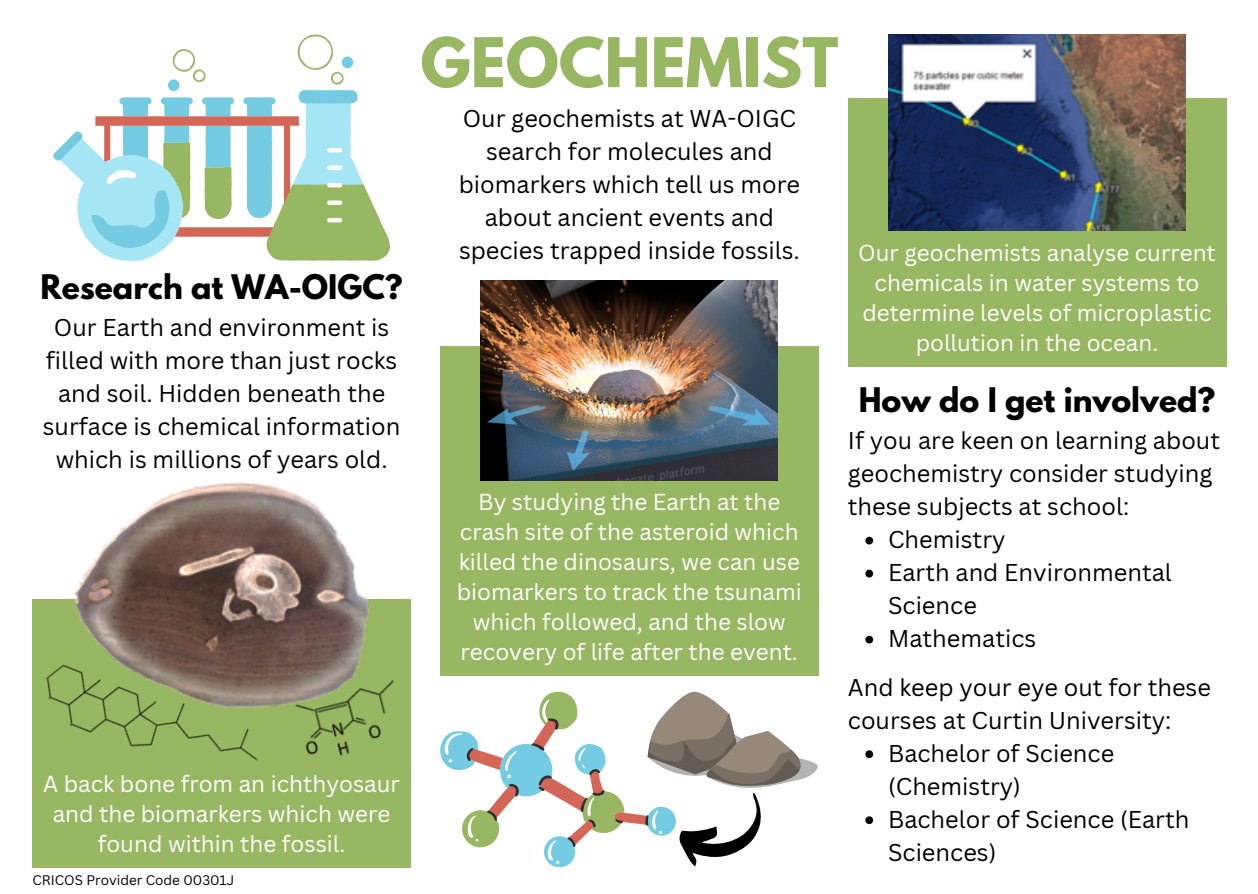
<style>
.page{position:relative;width:1258px;height:894px;background:#fff}
.page>*{position:absolute;margin:0;border:0;box-sizing:border-box;transform-origin:0 0}
.t1{font:700 60.6px "League Spartan";color:#98b762}
.t2{font:700 30px "League Spartan";color:#000}
.t3{font:23.7px/33px "Canva Sans";color:#000}
.t4{font:22.5px/30px "Canva Sans";color:#fff;text-align:center}
.t5{font:13.5px "Canva Sans";color:#000}
</style>
<div class="page">
<svg style="left:96px;top:248px;width:67px;height:13px"></svg>
<svg style="left:53px;top:97px;width:110px;height:151px"></svg>
<svg style="left:163px;top:34px;width:227px;height:227px"></svg>
<svg style="left:95px;top:116px;width:247px;height:120px"></svg>
<div style="left:848px;top:98px;width:378px;height:268px;background:#98b762"></div>
<img style="left:888px;top:34px;width:297px;height:196px">
<div style="left:32px;top:599px;width:379px;height:268px;background:#98b762"></div>
<svg style="left:440px;top:691px;width:378px;height:176px"></svg>
<div style="left:440px;top:346px;width:378px;height:329px;background:#98b762"></div>
<img style="left:480px;top:280px;width:297px;height:200px">
<img style="left:74px;top:482px;width:295px;height:225px">
<img style="left:284px;top:680px;width:110px;height:76px">
<img style="left:46px;top:599px;width:221px;height:162px">
<svg style="left:865px;top:536px;width:8px;height:8px"></svg>
<svg style="left:865px;top:569px;width:8px;height:8px"></svg>
<svg style="left:865px;top:635px;width:8px;height:8px"></svg>
<svg style="left:865px;top:750px;width:8px;height:7px"></svg>
<svg style="left:865px;top:816px;width:8px;height:7px"></svg>
<p class="t2" style="left:40px;top:272px;width:364px">Research at WA-OIGC?</p>
<p class="t3" style="left:43px;top:310px;width:359px;text-align:center">Our Earth and environment is filled with more than just rocks and soil. Hidden beneath the surface is chemical information which is millions of years old.</p>
<p class="t4" style="left:43px;top:768px;width:358px">A back bone from an ichthyosaur and the biomarkers which were found within the fossil.</p>
<h2 class="t5" style="left:32px;top:870px;width:203px">CRICOS Provider Code 00301J</h2>
<p class="t1" style="left:420px;top:33px;width:419px">GEOCHEMIST</p>
<p class="t3" style="left:459px;top:101px;width:343px;text-align:center">Our geochemists at WA-OIGC search for molecules and biomarkers which tell us more about ancient events and species trapped inside fossils.</p>
<p class="t4" style="left:858px;top:237px;width:359px">Our geochemists analyse current chemicals in water systems to determine levels of microplastic pollution in the ocean.</p>
<p class="t4" style="left:457px;top:486px;width:347px">By studying the Earth at the crash site of the asteroid which killed the dinosaurs, we can use biomarkers to track the tsunami which followed, and the slow recovery of life after the event.</p>
<p class="t2" style="left:859px;top:385px;width:358px">How do I get involved?</p>
<p class="t3" style="left:848px;top:423px;width:374px">If you are keen on learning about geochemistry consider studying these subjects at school:</p>
<h2 class="t3" style="left:888px;top:522px;width:119px">Chemistry</h2>
<h2 class="t3" style="left:888px;top:555px;width:285px">Earth and Environmental<br>Science</h2>
<p class="t3" style="left:888px;top:621px;width:150px">Mathematics</p>
<p class="t3" style="left:848px;top:670px;width:365px">And keep your eye out for these courses at Curtin University:</p>
<p class="t3" style="left:888px;top:736px;width:228px">Bachelor of Science (Chemistry)</p>
<h2 class="t3" style="left:888px;top:802px;width:303px">Bachelor of Science (Earth<br>Sciences)</h2>
</div>
